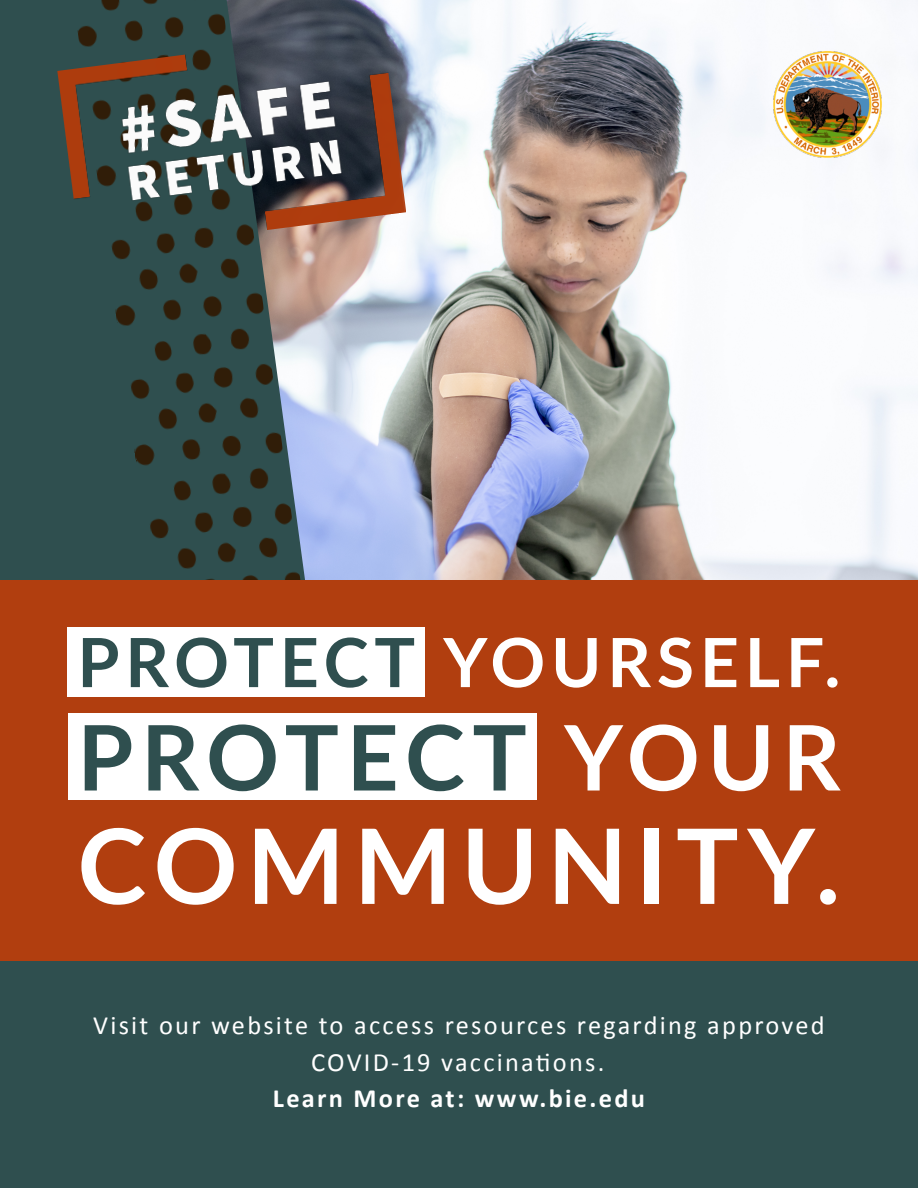
<style>
.page{position:relative;width:918px;height:1188px;background:#2f4f4f}
.page>*{position:absolute;margin:0;border:0;box-sizing:border-box;transform-origin:0 0}
.t1{font:700 103.95px "Lato";letter-spacing:.085em;color:#fff}
.t2{font:700 90.3px "Lato";letter-spacing:.085em;color:#2f4f4f}
.t3{font:700 67.95px "Lato";letter-spacing:.085em;color:#fff}
.t4{font:26.4px/36.8px "Calibri";letter-spacing:.085em;color:#fff;text-align:center}
.t5{font:700 26.4px "Calibri";letter-spacing:.085em;color:#fff}
.s1{color:#2f4f4f}
.s2{color:#fff}
</style>
<div class="page">
<img style="left:349px;top:0;width:569px;height:581px">
<svg style="left:0;top:0;width:349px;height:581px"></svg>
<img style="left:7px;top:0;width:333px;height:581px">
<div style="left:0;top:581px;width:918px;height:380px;background:#b13e0f"></div>
<div style="left:68px;top:714px;width:469px;height:86px;background:#fff"></div>
<div style="left:68px;top:627px;width:357px;height:70px;background:#fff"></div>
<img style="left:773px;top:51px;width:109px;height:107px">
<img style="left:57px;top:29px;width:349px;height:225px">
<h3 class="t3" style="left:77px;top:620px;width:764px"><span class="s1">PROTECT</span> YOURSELF.</h3>
<h2 class="t2" style="left:77px;top:701px;width:765px">PROTECT <span class="s2">YOUR</span></h2>
<h1 class="t1" style="left:77px;top:801px;width:764px">COMMUNITY.</h1>
<p class="t4" style="left:93px;top:1009px;width:733px">Visit our website to access resources regarding approved<br>COVID-19 vaccinations.</p>
<p class="t5" style="left:273px;top:1088px;width:373px">Learn More at: www.bie.edu</p>
</div>
